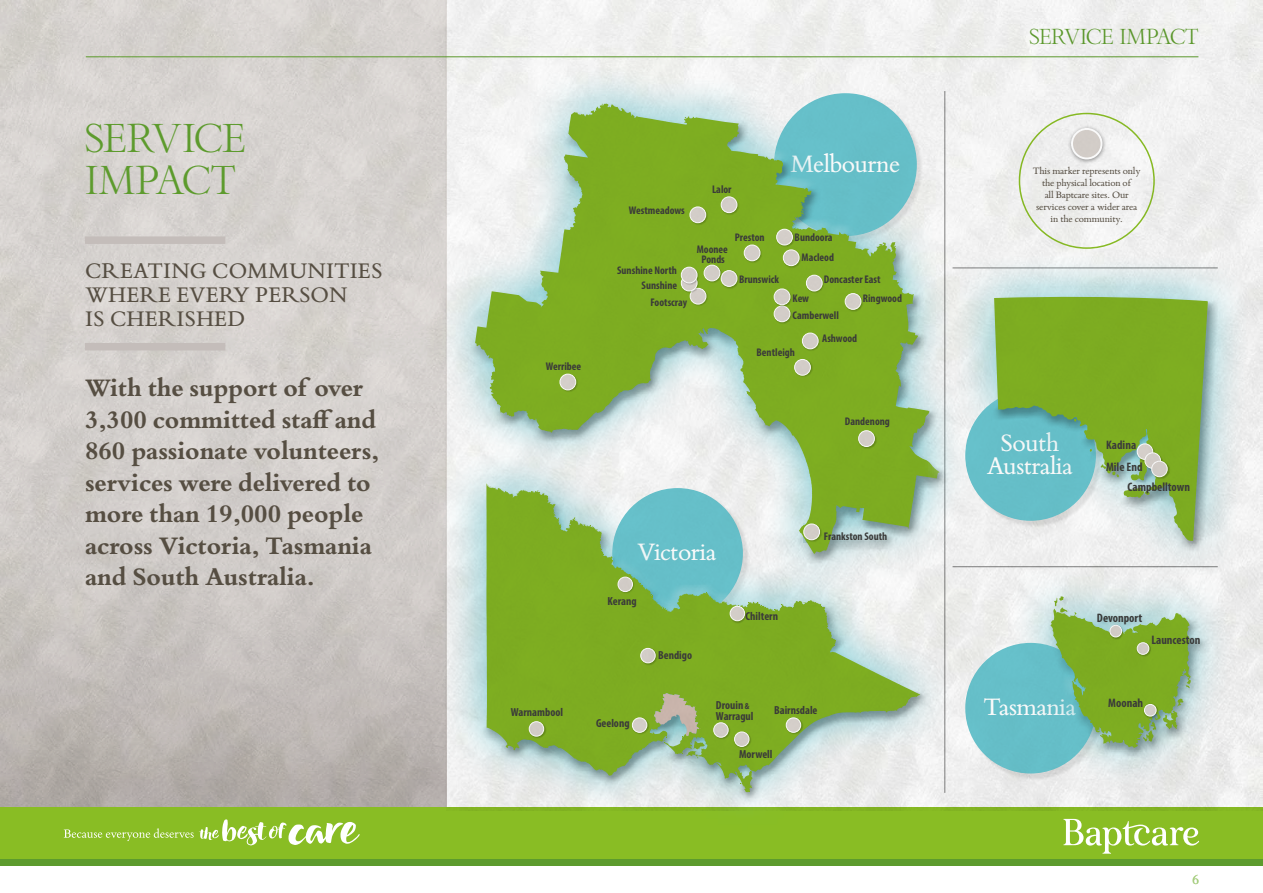
<style>
.page{position:relative;width:1263px;height:893px;background:#fff}
.page>*{position:absolute;margin:0;border:0;box-sizing:border-box;transform-origin:0 0}
.t1{font:39px/42px "Bembo Titling MT Std";letter-spacing:.01em;color:#5d9b2d}
.t2{font:700 27px/31.5px "Bembo Book MT Std";color:#564e42}
.t3{font:27px/22.2px "Bembo Book MT Std";letter-spacing:-.025em;color:#fff;text-align:center}
.t4{font:24px/24px "Bembo Book MT Std";letter-spacing:.005em;color:#564e42}
.t5{font:21px "Bembo Titling MT Std";letter-spacing:-.09em;color:#5d9b2d}
.t6{font:15px "Bembo Book MT Std";color:#a7ce80}
.t7{font:700 condensed 12.3px "Myriad Pro";color:#3c3c3b}
.t8{font:700 condensed 11.7px/11.1px "Myriad Pro";color:#3c3c3b}
.t9{font:700 condensed 11.1px/23.4px "Myriad Pro";color:#3c3c3b}
.t10{font:10.5px/12px "Bembo Book MT Std";letter-spacing:-.015em;color:#564e42;text-align:center}
.s1{font-size:8.7px}
</style>
<div class="page">
<img style="left:0;top:0;width:446px;height:808px">
<div style="left:0;top:808px;width:1263px;height:51px;background:#89bd24"></div>
<svg style="left:1063px;top:819px;width:136px;height:35px"></svg>
<svg style="left:113px;top:706px;width:6px;height:48px"></svg>
<svg style="left:377px;top:705px;width:8px;height:38px"></svg>
<svg style="left:172px;top:705px;width:13px;height:51px"></svg>
<svg style="left:64px;top:819px;width:296px;height:26px"></svg>
<div style="left:0;top:859px;width:1263px;height:6px;background:#5d9b2d"></div>
<div style="left:85px;top:236px;width:140px;height:8px;background:#c4bdba"></div>
<div style="left:85px;top:343px;width:140px;height:7px;background:#c4bdba"></div>
<svg style="left:443px;top:593px;width:513px;height:218px;fill:#84b523"></svg>
<div style="left:434px;top:63px;width:543px;height:530px;background:#d4d1cd"></div>
<hr style="left:86px;top:57px;width:1112px;height:1px;background:#5d9b2d">
<img style="left:446px;top:0;width:816px;height:806px">
<h1 class="t1" style="left:85px;top:117px;width:162px">SERVIC E<br>IMPACT</h1>
<h3 class="t4" style="left:85px;top:257px;width:299px">CREATING COMMUNITIES<br>WHERE EVERY PERSON<br>IS CHERISHED</h3>
<h2 class="t2" style="left:85px;top:371px;width:296px">With the support of over<br>3,300 committed staff and<br>860 passionate volunteers, services were delivered to more than 19,000 people across Victoria, Tasmania and South Australia.</h2>
<p class="t9" style="left:546px;top:354px;width:37px">Werribee</p>
<p class="t9" style="left:629px;top:199px;width:58px">Westmeadows</p>
<p class="t9" style="left:617px;top:259px;width:61px">Sunshine North</p>
<p class="t9" style="left:641px;top:273px;width:37px">Sunshine</p>
<p class="t9" style="left:650px;top:290px;width:38px">Footscray</p>
<p class="t9" style="left:712px;top:177px;width:21px">Lalor</p>
<h2 class="t3" style="left:790px;top:151px;width:111px">Melbourne</h2>
<p class="t9" style="left:735px;top:225px;width:31px">Preston</p>
<p class="t9" style="left:739px;top:267px;width:41px">Brunswick</p>
<p class="t9" style="left:697px;top:244px;width:33px;line-height:9.6px;text-align:center">Moonee<br>Ponds</p>
<p class="t9" style="left:795px;top:227px;width:41px;line-height:20.1px;text-align:right">Bundoora<br>Macleod</p>
<p class="t9" style="left:793px;top:286px;width:18px">Kew</p>
<p class="t9" style="left:824px;top:267px;width:58px">Doncaster East</p>
<p class="t9" style="left:863px;top:287px;width:41px">Ringwood</p>
<p class="t9" style="left:822px;top:303px;width:37px;text-indent:-30px">Camberwell<br>Ashwood</p>
<p class="t9" style="left:757px;top:341px;width:40px">Bentleigh</p>
<p class="t9" style="left:845px;top:409px;width:46px">Dandenong</p>
<p class="t8" style="left:511px;top:706px;width:54px">Warnambool</p>
<h2 class="t3" style="left:637px;top:540px;width:81px">Victoria</h2>
<p class="t8" style="left:607px;top:596px;width:31px">Kerang</p>
<p class="t8" style="left:658px;top:650px;width:35px">Bendigo</p>
<p class="t8" style="left:745px;top:611px;width:34px">Chiltern</p>
<p class="t9" style="left:824px;top:524px;width:65px">Frankston South</p>
<p class="t8" style="left:596px;top:717px;width:35px">Geelong</p>
<p class="t8" style="left:716px;top:699px;width:39px">Drouin <span class="s1">&amp;<br></span>Warragul</p>
<p class="t8" style="left:774px;top:704px;width:45px">Bairnsdale</p>
<p class="t8" style="left:739px;top:748px;width:35px">Morwell</p>
<h3 class="t5" style="left:1030px;top:24px;width:170px">SERVIC E IMPACT</h3>
<p class="t10" style="left:1033px;top:164px;width:109px">This marker represents only the physical location of<br>all Baptcare sites. Our services cover a wider area in the community.</p>
<h2 class="t3" style="left:987px;top:431px;width:87px">South<br>Australia</h2>
<p class="t7" style="left:1106px;top:437px;width:32px">Kadina</p>
<p class="t7" style="left:1106px;top:460px;width:38px">Mile End</p>
<p class="t7" style="left:1128px;top:479px;width:64px">Campbelltown</p>
<p class="t7" style="left:1097px;top:610px;width:47px">Devonport</p>
<p class="t7" style="left:1151px;top:632px;width:51px">Launceston</p>
<h2 class="t3" style="left:983px;top:695px;width:94px">Tasmania</h2>
<p class="t7" style="left:1108px;top:695px;width:36px">Moonah</p>
<h3 class="t6" style="left:1192px;top:869px;width:9px">6</h3>
</div>
